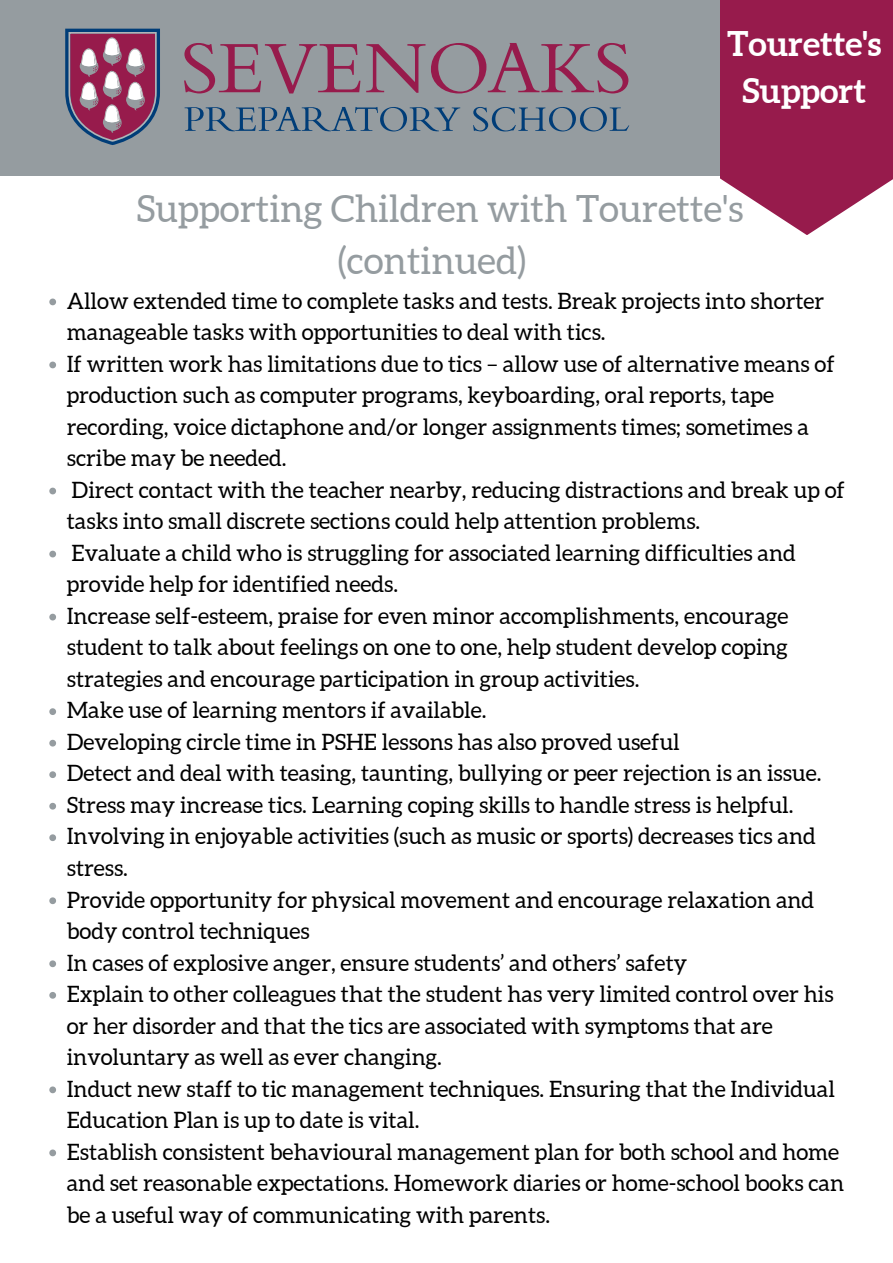
<style>
.page{position:relative;width:893px;height:1263px;background:#fff}
.page>*{position:absolute;margin:0;border:0;box-sizing:border-box;transform-origin:0 0}
.t1{font:37.5px "Aleo";color:#959ca0}
.t2{font:700 34.05px "Aleo";color:#fff}
.t3{font:22.5px/31.5px "Aleo";color:#000}
</style>
<div class="page">
<div style="left:0;top:0;width:893px;height:175px;background:#959ca0"></div>
<svg style="left:65px;top:29px;width:95px;height:114px"></svg>
<svg style="left:184px;top:43px;width:176px;height:50px"></svg>
<svg style="left:366px;top:44px;width:59px;height:49px"></svg>
<svg style="left:431px;top:43px;width:197px;height:50px"></svg>
<svg style="left:185px;top:107px;width:275px;height:25px"></svg>
<svg style="left:473px;top:107px;width:156px;height:24px"></svg>
<div style="left:720px;top:0;width:173px;height:144px;background:#971b4c"></div>
<svg style="left:720px;top:144px;width:173px;height:91px"></svg>
<svg style="left:49px;top:299px;width:7px;height:6px"></svg>
<svg style="left:49px;top:362px;width:7px;height:6px"></svg>
<svg style="left:49px;top:488px;width:7px;height:6px"></svg>
<svg style="left:49px;top:551px;width:7px;height:6px"></svg>
<svg style="left:49px;top:614px;width:7px;height:6px"></svg>
<svg style="left:49px;top:708px;width:7px;height:7px"></svg>
<svg style="left:49px;top:740px;width:7px;height:6px"></svg>
<svg style="left:49px;top:771px;width:7px;height:7px"></svg>
<svg style="left:49px;top:803px;width:7px;height:6px"></svg>
<svg style="left:49px;top:834px;width:7px;height:7px"></svg>
<svg style="left:49px;top:897px;width:7px;height:7px"></svg>
<svg style="left:49px;top:960px;width:7px;height:7px"></svg>
<svg style="left:49px;top:992px;width:7px;height:7px"></svg>
<svg style="left:49px;top:1086px;width:7px;height:7px"></svg>
<svg style="left:49px;top:1149px;width:7px;height:7px"></svg>
<p class="t2" style="left:727px;top:24px;width:156px">Tourette's</p>
<p class="t2" style="left:742px;top:71px;width:125px">Support</p>
<p class="t1" style="left:136px;top:187px;width:608px">Supporting Children with Tourette's</p>
<p class="t1" style="left:338px;top:239px;width:190px">(continued)</p>
<p class="t3" style="left:67px;top:285px;width:759px">Allow extended time to complete tasks and tests. Break projects into shorter manageable tasks with opportunities to deal with tics.</p>
<p class="t3" style="left:67px;top:348px;width:769px">If written work has limitations due to tics – allow use of alternative means of production such as computer programs, keyboarding, oral reports, tape recording, voice dictaphone and/or longer assignments times; sometimes a scribe may be needed.</p>
<p class="t3" style="left:67px;top:474px;width:779px">Direct contact with the teacher nearby, reducing distractions and break up of tasks into small discrete sections could help attention problems.</p>
<p class="t3" style="left:67px;top:537px;width:730px">Evaluate a child who is struggling for associated learning difficulties and provide help for identified needs.</p>
<p class="t3" style="left:67px;top:600px;width:723px;text-align:justify">Increase self-esteem, praise for even minor accomplishments, encourage student to talk about feelings on one to one, help student develop coping strategies and encourage participation in group activities.</p>
<p class="t3" style="left:67px;top:694px;width:421px">Make use of learning mentors if available.</p>
<p class="t3" style="left:67px;top:726px;width:614px">Developing circle time in PSHE lessons has also proved useful</p>
<p class="t3" style="left:67px;top:758px;width:756px">Detect and deal with teasing, taunting, bullying or peer rejection is an issue.</p>
<p class="t3" style="left:67px;top:789px;width:728px">Stress may increase tics. Learning coping skills to handle stress is helpful.</p>
<p class="t3" style="left:67px;top:821px;width:750px">Involving in enjoyable activities (such as music or sports) decreases tics and stress.</p>
<p class="t3" style="left:67px;top:884px;width:749px">Provide opportunity for physical movement and encourage relaxation and body control techniques</p>
<p class="t3" style="left:67px;top:947px;width:622px">In cases of explosive anger, ensure students’ and others’ safety</p>
<p class="t3" style="left:67px;top:978px;width:768px">Explain to other colleagues that the student has very limited control over his or her disorder and that the tics are associated with symptoms that are involuntary as well as ever changing.</p>
<p class="t3" style="left:67px;top:1073px;width:769px">Induct new staff to tic management techniques. Ensuring that the Individual<br>Education Plan is up to date is vital.</p>
<p class="t3" style="left:67px;top:1136px;width:779px">Establish consistent behavioural management plan for both school and home and set reasonable expectations. Homework diaries or home-school books can be a useful way of communicating with parents.</p>
</div>
